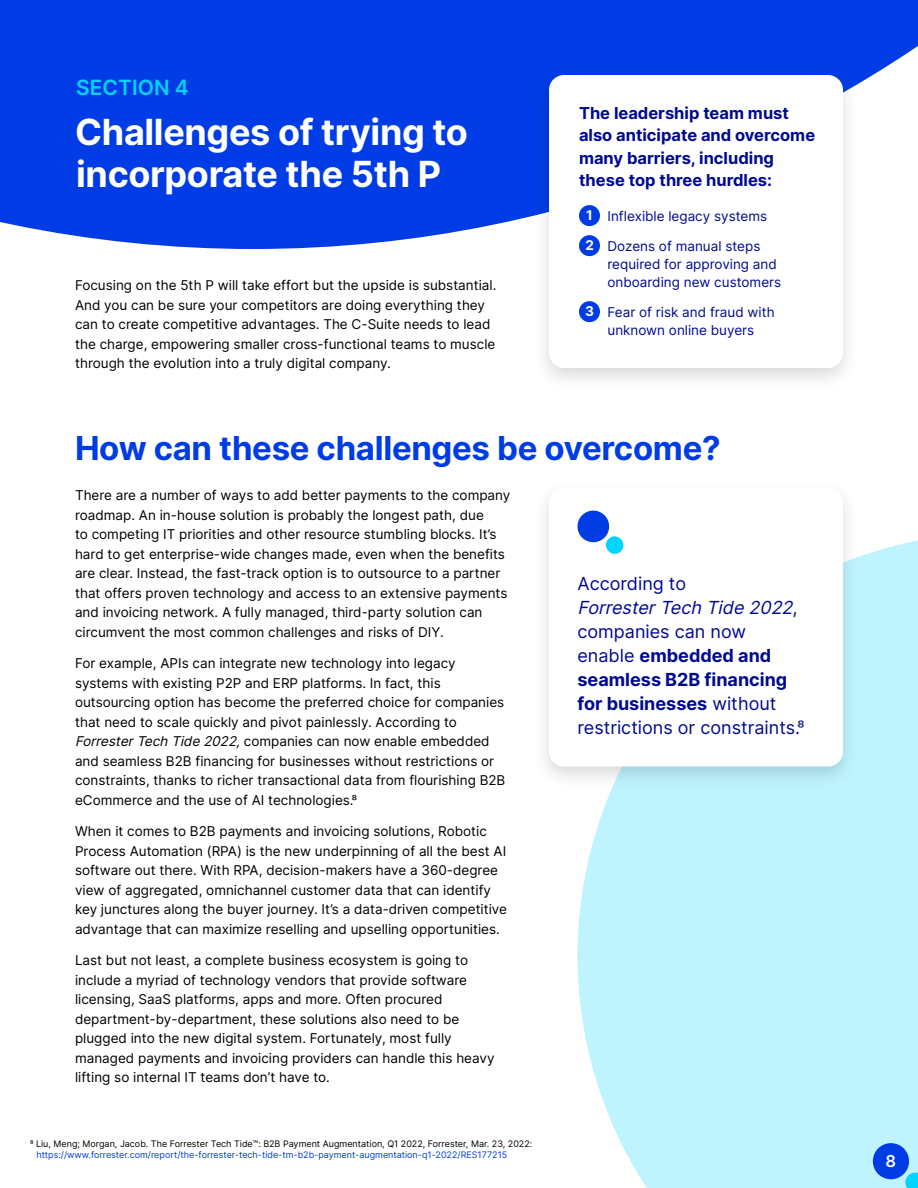
<style>
.page{position:relative;width:918px;height:1188px;background:#fff}
.page>*{position:absolute;margin:0;border:0;box-sizing:border-box;transform-origin:0 0}
.t1{font:700 36px/42px "Inter";letter-spacing:-.01em;color:#fff}
.t2{font:700 33px "Inter";letter-spacing:-.01em;color:#003ce6}
.t3{font:600 21px "Inter";color:#00d4ff}
.t4{font:18px/24px "Inter";color:#000a91}
.t5{font:700 16.5px/22.5px "Inter";color:#000a91}
.t6{font:600 16.5px "Inter";color:#fff}
.t7{font:13.5px/19.5px "Inter";color:#000}
.t8{font:13.5px/18px "Inter";color:#000a91}
.t9{font:700 13.5px "Inter";color:#fff}
.t10{font:9px/10.8px "Inter";color:#003ce6}
.s1{font-style:italic}
.s2{color:#000}
.s3{font-weight:700}
</style>
<div class="page">
<svg style="left:0;top:0;width:918px;height:249px;background:#184ee8"></svg>
<div style="left:578px;top:540px;width:340px;height:648px;background:#bff4ff"></div>
<svg style="left:873px;top:1143px;width:45px;height:45px;background:#4e93f2"></svg>
<div style="left:532px;top:66px;width:328px;height:326px;background:#000;opacity:.15"></div>
<div style="left:549px;top:75px;width:294px;height:293px;background:#fff;border-radius:15px"></div>
<div style="left:532px;top:478px;width:328px;height:313px;background:#000;opacity:.15"></div>
<div style="left:549px;top:487px;width:294px;height:279px;background:#fff;border-radius:15px"></div>
<div style="left:579px;top:205px;width:21px;height:21px;background:#003ce6;border-radius:50%"></div>
<div style="left:579px;top:235px;width:21px;height:21px;background:#003ce6;border-radius:50%"></div>
<div style="left:579px;top:301px;width:21px;height:21px;background:#003ce6;border-radius:50%"></div>
<svg style="left:577px;top:511px;width:46px;height:43px"></svg>
<p class="t3" style="left:76px;top:72px;width:114px">SECTION 4</p>
<p class="t1" style="left:75px;top:110px;width:394px">Challenges of trying to incorporate the 5th P</p>
<p class="t7" style="left:75px;top:275px;width:423px">Focusing on the 5th P will take effort but the upside is substantial.<br>And you can be sure your competitors are doing everything they can to create competitive advantages. The C-Suite needs to lead the charge, empowering smaller cross-functional teams to muscle through the evolution into a truly digital company.</p>
<p class="t5" style="left:579px;top:101px;width:238px">The leadership team must also anticipate and overcome many barriers, including these top three hurdles:</p>
<p class="t9" style="left:586px;top:206px;width:8px">1</p>
<p class="t9" style="left:585px;top:236px;width:10px">2</p>
<p class="t9" style="left:585px;top:302px;width:10px">3</p>
<p class="t8" style="left:608px;top:207px;width:161px">Inflexible legacy systems</p>
<p class="t8" style="left:608px;top:237px;width:175px">Dozens of manual steps required for approving and onboarding new customers</p>
<p class="t8" style="left:608px;top:303px;width:169px">Fear of risk and fraud with unknown online buyers</p>
<p class="t2" style="left:75px;top:424px;width:647px">How can these challenges be overcome?</p>
<p class="t7" style="left:75px;top:485px;width:437px">There are a number of ways to add better payments to the company roadmap. An in-house solution is probably the longest path, due<br>to competing IT priorities and other resource stumbling blocks. It’s hard to get enterprise-wide changes made, even when the benefits are clear. Instead, the fast-track option is to outsource to a partner that offers proven technology and access to an extensive payments and invoicing network. A fully managed, third-party solution can circumvent the most common challenges and risks of DIY.</p>
<p class="t7" style="left:75px;top:653px;width:432px">For example, APIs can integrate new technology into legacy systems with existing P2P and ERP platforms. In fact, this outsourcing option has become the preferred choice for companies that need to scale quickly and pivot painlessly. According to <span class="s1">ForresterTech Tide 2022,</span>companies can now enable embedded and seamless B2B financing for businesses without restrictions or constraints, thanks to richer transactional data from flourishing B2B eCommerce and the use of AI technologies.8</p>
<p class="t7" style="left:75px;top:821px;width:434px">When it comes to B2B payments and invoicing solutions, Robotic Process Automation (RPA) is the new underpinning of all the best AI software out there. With RPA, decision-makers have a 360-degree view of aggregated, omnichannel customer data that can identify key junctures along the buyer journey. It’s a data-driven competitive advantage that can maximize reselling and upselling opportunities.</p>
<p class="t7" style="left:75px;top:950px;width:421px">Last but not least, a complete business ecosystem is going to include a myriad of technology vendors that provide software licensing, SaaS platforms, apps and more. Often procured department-by-department, these solutions also need to be plugged into the new digital system. Fortunately, most fully managed payments and invoicing providers can handle this heavy lifting so internal IT teams don’t have to.</p>
<p class="t10" style="left:36px;top:1138px;width:498px;text-indent:-6px"><span class="s2">8 Liu, Meng; Morgan, Jacob. The Forrester Tech Tide™: B2B Payment Augmentation, Q1 2022, Forrester, Mar. 23, 2022: </span>https://www.forrester.com/report/the-forrester-tech-tide-tm-b2b-payment-augmentation-q1-2022/RES177215</p>
<p class="t4" style="left:578px;top:571px;width:228px">According to<br><span class="s1">ForresterTech Tide 2022</span>, companies can now enable <span class="s3">embedded and seamless B2B financing for businesses</span> without restrictions or constraints.8</p>
<p class="t6" style="left:886px;top:1149px;width:12px">8</p>
</div>
